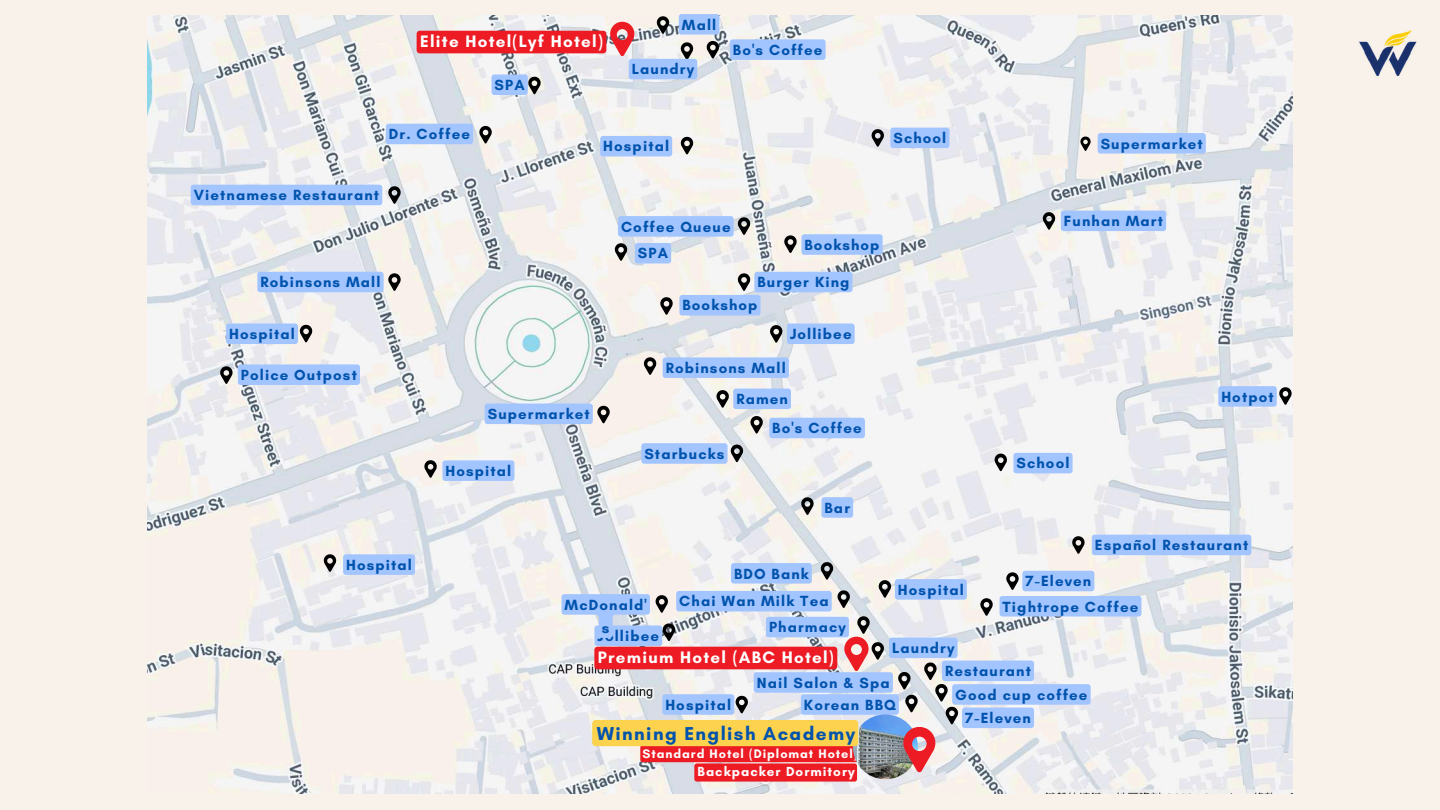
<style>
.page{position:relative;width:1440px;height:810px;background:#f8f2eb}
.page>*{position:absolute;margin:0;border:0;box-sizing:border-box;transform-origin:0 0}
.t1{font:700 19px "Glacial Indifference";letter-spacing:.075em;color:#0053ad}
.t2{font:700 16.9px "Glacial Indifference";letter-spacing:.075em;color:#fff}
.t3{font:700 15px/23.2px "Glacial Indifference";letter-spacing:.075em;color:#0053ad;text-align:center}
.t4{font:700 13.4px "Glacial Indifference";letter-spacing:.075em;color:#fff}
.t5{font:700 12.7px "Glacial Indifference";letter-spacing:.075em;color:#fff}
</style>
<div class="page">
<img style="left:147px;top:16px;width:1146px;height:778px">
<svg style="left:643px;top:357px;width:14px;height:18px"></svg>
<svg style="left:730px;top:444px;width:14px;height:18px"></svg>
<div style="left:663px;top:357px;width:126px;height:21px;background:#a2c4ff"></div>
<svg style="left:769px;top:325px;width:14px;height:18px"></svg>
<svg style="left:528px;top:76px;width:14px;height:18px"></svg>
<svg style="left:614px;top:243px;width:14px;height:18px"></svg>
<svg style="left:680px;top:137px;width:14px;height:18px"></svg>
<svg style="left:323px;top:554px;width:14px;height:18px"></svg>
<svg style="left:1071px;top:536px;width:15px;height:18px"></svg>
<svg style="left:1080px;top:136px;width:11px;height:15px"></svg>
<svg style="left:800px;top:497px;width:15px;height:18px"></svg>
<div style="left:417px;top:31px;width:189px;height:22px;background:#ed1c24;border-radius:3px"></div>
<div style="left:641px;top:443px;width:87px;height:21px;background:#a2c4ff;border-radius:3px"></div>
<svg style="left:750px;top:416px;width:115px;height:22px;background:#a8c2ef"></svg>
<svg style="left:659px;top:273px;width:102px;height:42px"></svg>
<div style="left:754px;top:272px;width:98px;height:20px;background:#a2c4ff;border-radius:3px"></div>
<svg style="left:783px;top:234px;width:100px;height:21px;background:#a5bfed"></svg>
<div style="left:787px;top:324px;width:68px;height:20px;background:#a2c4ff;border-radius:3px"></div>
<svg style="left:226px;top:324px;width:87px;height:20px;background:#9fbaea"></svg>
<svg style="left:257px;top:272px;width:145px;height:20px;background:#a2bff2"></svg>
<div style="left:492px;top:74px;width:36px;height:21px;background:#a2c4ff;border-radius:3px"></div>
<svg style="left:608px;top:14px;width:112px;height:65px"></svg>
<div style="left:635px;top:243px;width:36px;height:20px;background:#a2c4ff;border-radius:3px"></div>
<svg style="left:600px;top:136px;width:72px;height:20px"></svg>
<svg style="left:219px;top:364px;width:141px;height:21px;background:#a3c0f1"></svg>
<svg style="left:423px;top:460px;width:91px;height:21px;background:#a6bfeb"></svg>
<div style="left:343px;top:554px;width:72px;height:21px;background:#a2c4ff"></div>
<div style="left:730px;top:39px;width:96px;height:21px;background:#a2c4ff"></div>
<svg style="left:386px;top:124px;width:107px;height:20px;background:#a2beed"></svg>
<svg style="left:618px;top:216px;width:133px;height:21px;background:#a2bff1"></svg>
<svg style="left:191px;top:185px;width:211px;height:20px;background:#a1c0f6"></svg>
<svg style="left:1218px;top:386px;width:75px;height:21px;background:#a2bce9"></svg>
<div style="left:1092px;top:535px;width:159px;height:20px;background:#a2c4ff"></div>
<svg style="left:994px;top:453px;width:79px;height:20px;background:#a3bde9"></svg>
<svg style="left:1042px;top:211px;width:124px;height:20px;background:#a2bef0"></svg>
<div style="left:1098px;top:133px;width:108px;height:21px;background:#a2c4ff"></div>
<svg style="left:485px;top:404px;width:126px;height:20px;background:#a2bef0"></svg>
<svg style="left:871px;top:128px;width:78px;height:20px;background:#a1bae8"></svg>
<svg style="left:822px;top:497px;width:31px;height:21px"></svg>
<svg style="left:716px;top:389px;width:75px;height:20px"></svg>
<img style="left:853px;top:714px;width:65px;height:65px;border-radius:50%">
<div style="left:694px;top:763px;width:163px;height:19px;background:#ed1c24;border-radius:3px"></div>
<img style="left:1359px;top:30px;width:58px;height:46px">
<svg style="left:562px;top:562px;width:579px;height:211px"></svg>
<p class="t2" style="left:420px;top:31px;width:184px">Elite Hotel(Lyf Hotel)</p>
<p class="t3" style="left:495px;top:73px;width:32px">SPA</p>
<p class="t3" style="left:682px;top:13px;width:36px">Mall</p>
<p class="t3" style="left:632px;top:57px;width:64px">Laundry</p>
<p class="t3" style="left:733px;top:38px;width:91px">Bo's Coffee</p>
<p class="t3" style="left:389px;top:122px;width:83px">Dr. Coffee</p>
<p class="t3" style="left:194px;top:183px;width:187px">Vietnamese Restaurant</p>
<p class="t3" style="left:260px;top:270px;width:122px">Robinsons Mall</p>
<p class="t3" style="left:229px;top:322px;width:67px">Hospital</p>
<p class="t3" style="left:241px;top:363px;width:117px">Police Outpost</p>
<p class="t3" style="left:488px;top:402px;width:103px">Supermarket</p>
<p class="t3" style="left:446px;top:459px;width:67px">Hospital</p>
<p class="t3" style="left:603px;top:135px;width:67px">Hospital</p>
<p class="t3" style="left:621px;top:215px;width:111px">Coffee Queue</p>
<p class="t3" style="left:638px;top:242px;width:32px">SPA</p>
<p class="t3" style="left:805px;top:233px;width:76px">Bookshop</p>
<p class="t3" style="left:757px;top:270px;width:93px">Burger King</p>
<p class="t3" style="left:683px;top:294px;width:76px">Bookshop</p>
<p class="t3" style="left:790px;top:322px;width:63px">Jollibee</p>
<p class="t3" style="left:666px;top:356px;width:122px">Robinsons Mall</p>
<p class="t3" style="left:736px;top:387px;width:53px">Ramen</p>
<p class="t3" style="left:644px;top:442px;width:82px">Starbucks</p>
<p class="t3" style="left:772px;top:416px;width:91px">Bo's Coffee</p>
<p class="t3" style="left:825px;top:496px;width:27px">Bar</p>
<p class="t3" style="left:893px;top:126px;width:54px">School</p>
<p class="t3" style="left:1101px;top:132px;width:103px">Supermarket</p>
<p class="t3" style="left:1064px;top:209px;width:101px">Funhan Mart</p>
<p class="t3" style="left:1017px;top:452px;width:54px">School</p>
<p class="t3" style="left:1221px;top:385px;width:54px">Hotpot</p>
<p class="t3" style="left:1095px;top:533px;width:155px">Español Restaurant</p>
<p class="t3" style="left:346px;top:553px;width:67px">Hospital</p>
<p class="t3" style="left:734px;top:562px;width:76px">BDO Bank</p>
<p class="t3" style="left:1025px;top:569px;width:67px">7-Eleven</p>
<p class="t3" style="left:898px;top:578px;width:67px">Hospital</p>
<p class="t3" style="left:679px;top:590px;width:151px">Chai Wan Milk Tea</p>
<p class="t3" style="left:565px;top:593px;width:84px">McDonald' s</p>
<p class="t3" style="left:1003px;top:595px;width:137px">Tightrope Coffee</p>
<p class="t3" style="left:769px;top:615px;width:78px">Pharmacy</p>
<p class="t3" style="left:598px;top:624px;width:63px">Jollibee</p>
<p class="t3" style="left:892px;top:636px;width:64px">Laundry</p>
<p class="t2" style="left:598px;top:647px;width:238px">Premium Hotel (ABC Hotel)</p>
<p class="t3" style="left:945px;top:659px;width:87px">Restaurant</p>
<p class="t3" style="left:757px;top:671px;width:135px">Nail Salon &amp; Spa</p>
<p class="t3" style="left:955px;top:683px;width:134px">Good cup coffee</p>
<p class="t3" style="left:665px;top:693px;width:67px">Hospital</p>
<p class="t3" style="left:804px;top:693px;width:93px">Korean BBQ</p>
<p class="t3" style="left:965px;top:706px;width:67px">7-Eleven</p>
<p class="t1" style="left:597px;top:722px;width:260px">Winning English Academy</p>
<p class="t4" style="left:698px;top:764px;width:159px">Backpacker Dormitory</p>
<p class="t5" style="left:642px;top:746px;width:217px">Standard Hotel (Diplomat Hotel)</p>
</div>
